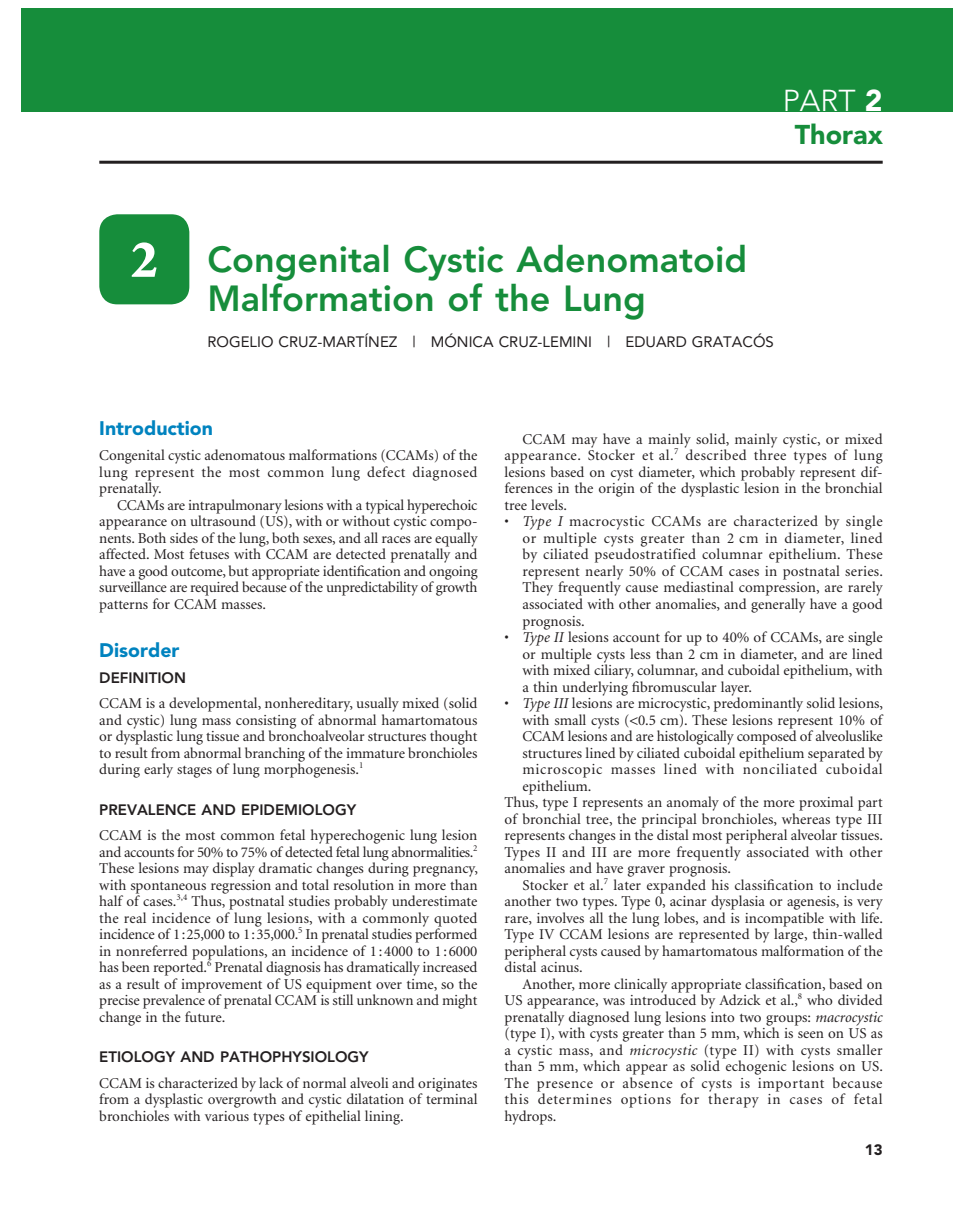
<style>
.page{position:relative;width:961px;height:1218px;background:#fff}
.page>*{position:absolute;margin:0;border:0;box-sizing:border-box;transform-origin:0 0}
.t1{font:800 36px/39px "Avenir";color:#168d3b}
.t2{font:300 30px "Avenir";color:#fff}
.t3{font:900 27px "Avenir";color:#168d3b}
.t4{font:900 19.5px "Avenir";color:#0083bf}
.t5{font:15px/16.5px "Minion";color:#231f20;text-align:justify}
.t6{font:800 15px "Avenir";color:#231f20}
.t7{font:15px "Avenir";color:#231f20}
.t8{font:15px "Minion";letter-spacing:.025em;color:#231f20}
.t9{font:15px "Minion";letter-spacing:.02em;color:#231f20}
.t10{font:15px "Minion";letter-spacing:.045em;color:#231f20}
.t11{font:15px "Minion";letter-spacing:.04em;color:#231f20}
.t12{font:15px "Minion";letter-spacing:.055em;color:#231f20}
.t13{font:900 15px "Avenir";color:#231f20}
.s1{font-weight:900}
.s2{font-family:"Minion";font-weight:900;font-size:54px;color:#fff}
.s3{font-style:italic}
</style>
<div class="page">
<div style="left:21px;top:8px;width:932px;height:103px;background:#168d3b"></div>
<hr style="left:99px;top:161px;width:783px;height:3px;background:#231f20">
<div style="left:99px;top:214px;width:90px;height:90px;background:#168d3b;border-radius:18px"></div>
<h2 class="t2" style="left:782px;top:89px;width:101px">PART <span class="s1">2</span></h2>
<h3 class="t3" style="left:794px;top:124px;width:89px">Thorax</h3>
<h1 class="t1" style="left:207px;top:242px;width:541px;text-indent:-76px"><span class="s2">2</span> Congenital Cystic Adenomatoid<br>Malformation of the Lung</h1>
<p class="t7" style="left:207px;top:335px;width:568px">ROGELIO CRUZ-MARTÍNEZ | MÓNICA CRUZ-LEMINI | EDUARD GRATACÓS</p>
<h3 class="t4" style="left:99px;top:420px;width:115px">Introduction</h3>
<p class="t5" style="left:99px;top:448px;width:380px">Congenital cystic adenomatous malformations (CCAMs) of the lung represent the most common lung defect diagnosed prenatally.</p>
<p class="t5" style="left:99px;top:498px;width:380px;text-indent:18px">CCAMs are intrapulmonary lesions with a typical hyperechoic appearance on ultrasound (US), with or without cystic compo&shy;nents. Both sides of the lung, both sexes, and all races are equally affected. Most fetuses with CCAM are detected prenatally and have a good outcome, but appropriate identification and ongoing surveillance are required because of the unpredictability of growth patterns for CCAM masses.</p>
<h3 class="t4" style="left:99px;top:642px;width:82px">Disorder</h3>
<p class="t6" style="left:99px;top:671px;width:88px">DEFINITION</p>
<p class="t5" style="left:99px;top:696px;width:380px">CCAM is a developmental, nonhereditary, usually mixed (solid and cystic) lung mass consisting of abnormal hamartomatous or dysplastic lung tissue and bronchoalveolar structures thought to result from abnormal branching of the immature bronchioles during early stages of lung morphogenesis. <sup>1</sup></p>
<p class="t6" style="left:99px;top:803px;width:258px">PREVALENCE AND EPIDEMIOLOGY</p>
<p class="t5" style="left:99px;top:828px;width:380px">CCAM is the most common fetal hyperechogenic lung lesion and accounts for 50% to 75% of detected fetal lung abnormalities. <sup>2<br></sup>These lesions may display dramatic changes during pregnancy, with spontaneous regression and total resolution in more than half of cases. <sup>3,4</sup> Thus, postnatal studies probably underestimate the real incidence of lung lesions, with a commonly quoted incidence of 1 : 25,000 to 1 : 35,000. <sup>5</sup> In prenatal studies performed in nonreferred populations, an incidence of 1 : 4000 to 1 : 6000 has been reported. <sup>6</sup> Prenatal diagnosis has dramatically increased as a result of improvement of US equipment over time, so the precise prevalence of prenatal CCAM is still unknown and might change in the future.</p>
<p class="t6" style="left:99px;top:1050px;width:271px">ETIOLOGY AND PATHOPHYSIOLOGY</p>
<p class="t5" style="left:99px;top:1075px;width:379px">CCAM is characterized by lack of normal alveoli and originates from a dysplastic overgrowth and cystic dilatation of terminal bronchioles with various types of epithelial lining.</p>
<p class="t5" style="left:504px;top:432px;width:380px;text-indent:18px">CCAM may have a mainly solid, mainly cystic, or mixed appearance. Stocker et al. <sup>7</sup> described three types of lung lesions based on cyst diameter, which probably represent dif&shy;ferences in the origin of the dysplastic lesion in the bronchial tree levels.</p>
<p class="t5" style="left:522px;top:514px;width:362px;text-indent:-18px">• <span class="s3">Type I</span> macrocystic CCAMs are characterized by single or multiple cysts greater than 2 cm in diameter, lined by ciliated pseudostratified columnar epithelium. These represent nearly 50% of CCAM cases in postnatal series.<br>They frequently cause mediastinal compression, are rarely associated with other anomalies, and generally have a good prognosis.</p>
<p class="t5" style="left:522px;top:630px;width:362px;text-indent:-18px">• <span class="s3">Type II</span> lesions account for up to 40% of CCAMs, are single or multiple cysts less than 2 cm in diameter, and are lined with mixed ciliary, columnar, and cuboidal epithelium, with a thin underlying fibromuscular layer.</p>
<p class="t5" style="left:504px;top:696px;width:380px">• <span class="s3">Type III</span> lesions are microcystic, predominantly solid lesions,</p>
<p class="t5" style="left:522px;top:712px;width:361px">with small cysts ( 0.5 cm). These lesions represent 10% of</p>
<p class="t5" style="left:522px;top:729px;width:361px">CCAM lesions and are histologically composed of alveoluslike</p>
<p class="t5" style="left:522px;top:745px;width:361px">structures lined by ciliated cuboidal epithelium separated by</p>
<p class="t10" style="left:522px;top:763px;width:362px">microscopic masses lined with nonciliated cuboidal</p>
<p class="t5" style="left:522px;top:778px;width:70px">epithelium.</p>
<p class="t5" style="left:504px;top:795px;width:379px">Thus, type I represents an anomaly of the more proximal part</p>
<p class="t5" style="left:504px;top:811px;width:379px">of bronchial tree, the principal bronchioles, whereas type III</p>
<p class="t5" style="left:504px;top:828px;width:380px">represents changes in the distal most peripheral alveolar tissues.</p>
<p class="t9" style="left:504px;top:845px;width:380px">Types II and III are more frequently associated with other</p>
<p class="t5" style="left:504px;top:861px;width:228px">anomalies and have graver prognosis.</p>
<p class="t5" style="left:522px;top:877px;width:361px">Stocker et al. <sup>7</sup> later expanded his classification to include</p>
<p class="t5" style="left:504px;top:894px;width:379px">another two types. Type 0, acinar dysplasia or agenesis, is very</p>
<p class="t5" style="left:504px;top:910px;width:380px">rare, involves all the lung lobes, and is incompatible with life.</p>
<p class="t5" style="left:504px;top:927px;width:379px">Type IV CCAM lesions are represented by large, thin-walled</p>
<p class="t5" style="left:504px;top:943px;width:379px">peripheral cysts caused by hamartomatous malformation of the</p>
<p class="t5" style="left:504px;top:960px;width:80px">distal acinus.</p>
<p class="t5" style="left:522px;top:976px;width:361px">Another, more clinically appropriate classification, based on</p>
<p class="t5" style="left:504px;top:993px;width:379px">US appearance, was introduced by Adzick et al., <sup>8</sup> who divided</p>
<p class="t5" style="left:504px;top:1009px;width:380px">prenatally diagnosed lung lesions into two groups: <span class="s3">macrocystic</span></p>
<p class="t5" style="left:504px;top:1026px;width:380px">(type I), with cysts greater than 5 mm, which is seen on US as</p>
<p class="t8" style="left:504px;top:1043px;width:380px">a cystic mass, and <span class="s3">microcystic</span> (type II) with cysts smaller</p>
<p class="t5" style="left:504px;top:1059px;width:380px">than 5 mm, which appear as solid echogenic lesions on US.</p>
<p class="t11" style="left:504px;top:1076px;width:379px">The presence or absence of cysts is important because</p>
<p class="t12" style="left:504px;top:1093px;width:379px">this determines options for therapy in cases of fetal</p>
<p class="t5" style="left:504px;top:1108px;width:53px">hydrops.</p>
<p class="t13" style="left:864px;top:1142px;width:19px">13</p>
</div>
